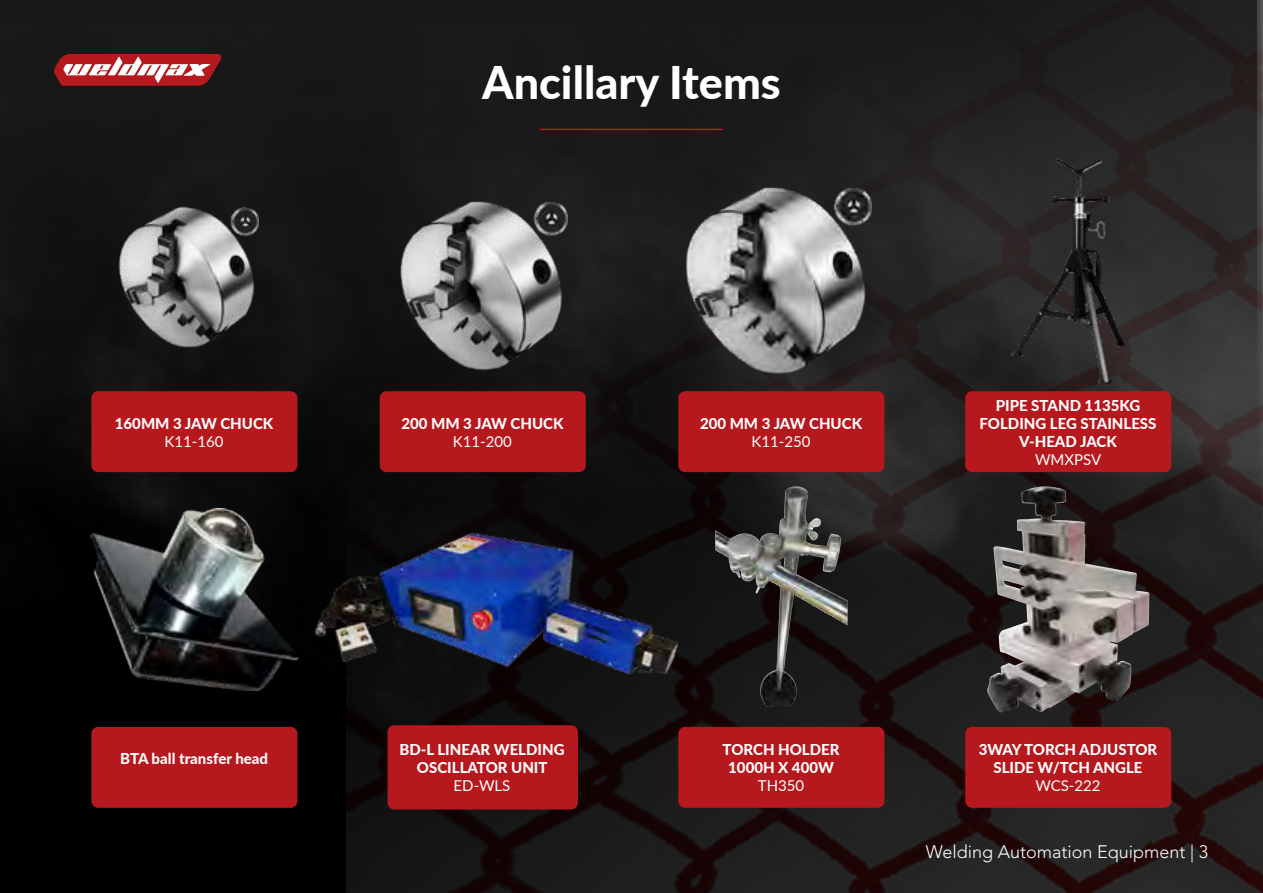
<style>
.page{position:relative;width:1263px;height:893px;background:#fff}
.page>*{position:absolute;margin:0;border:0;box-sizing:border-box;transform-origin:0 0}
.t1{font:800 45px "Lato";color:#fff}
.t2{font:300 18px "Avenir LT Std";color:#fff}
.t3{font:800 15px/18px "Lato";color:#fff;text-align:center}
.t4{font:15px "Lato";color:#fff}
</style>
<div class="page">
<img style="left:0;top:0;width:347px;height:893px">
<img style="left:347px;top:0;width:916px;height:893px">
<hr style="left:540px;top:129px;width:183px;height:1px;background:#b5191e">
<img style="left:1010px;top:158px;width:116px;height:225px">
<img style="left:295px;top:489px;width:402px;height:245px">
<img style="left:715px;top:488px;width:132px;height:219px">
<img style="left:987px;top:487px;width:162px;height:225px">
<div style="left:91px;top:391px;width:206px;height:81px;background:#b5191e;border-radius:7px"></div>
<div style="left:387px;top:725px;width:191px;height:84px;background:#b5191e;border-radius:7px"></div>
<div style="left:678px;top:727px;width:206px;height:81px;background:#b5191e;border-radius:7px"></div>
<div style="left:965px;top:727px;width:206px;height:81px;background:#b5191e;border-radius:7px"></div>
<div style="left:91px;top:727px;width:206px;height:81px;background:#b5191e;border-radius:7px"></div>
<div style="left:965px;top:391px;width:206px;height:81px;background:#b5191e;border-radius:7px"></div>
<div style="left:380px;top:391px;width:206px;height:81px;background:#b5191e;border-radius:7px"></div>
<div style="left:678px;top:391px;width:206px;height:81px;background:#b5191e;border-radius:7px"></div>
<img style="left:398px;top:201px;width:169px;height:170px">
<img style="left:118px;top:207px;width:140px;height:142px">
<img style="left:90px;top:508px;width:209px;height:182px">
<img style="left:684px;top:186px;width:187px;height:190px">
<svg style="left:54px;top:54px;width:168px;height:32px"></svg>
<p class="t3" style="left:115px;top:414px;width:160px">160MM 3 JAW CHUCK</p>
<p class="t4" style="left:165px;top:430px;width:60px">K11-160</p>
<p class="t3" style="left:120px;top:749px;width:149px">BTA ball transfer head</p>
<h1 class="t1" style="left:482px;top:49px;width:300px">Ancillary Items</h1>
<p class="t3" style="left:401px;top:414px;width:164px">200 MM 3 JAW CHUCK</p>
<p class="t4" style="left:453px;top:430px;width:60px">K11-200</p>
<p class="t3" style="left:399px;top:740px;width:166px">BD-L LINEAR WELDING<br>OSCILLATOR UNIT</p>
<p class="t4" style="left:454px;top:775px;width:58px">ED-WLS</p>
<p class="t3" style="left:700px;top:414px;width:164px">200 MM 3 JAW CHUCK</p>
<p class="t4" style="left:752px;top:430px;width:60px">K11-250</p>
<p class="t3" style="left:979px;top:396px;width:178px">PIPE STAND 1135KG<br>FOLDING LEG STAINLESS<br>V-HEAD JACK</p>
<p class="t4" style="left:1035px;top:448px;width:68px">WMXPSV</p>
<p class="t3" style="left:723px;top:740px;width:118px">TORCH HOLDER<br>1000H X 400W</p>
<p class="t4" style="left:758px;top:775px;width:48px">TH350</p>
<p class="t3" style="left:979px;top:740px;width:180px">3WAY TORCH ADJUSTOR<br>SLIDE W/TCH ANGLE</p>
<p class="t4" style="left:1035px;top:775px;width:67px">WCS-222</p>
<p class="t2" style="left:926px;top:841px;width:284px">Welding Automation Equipment | 3</p>
</div>
